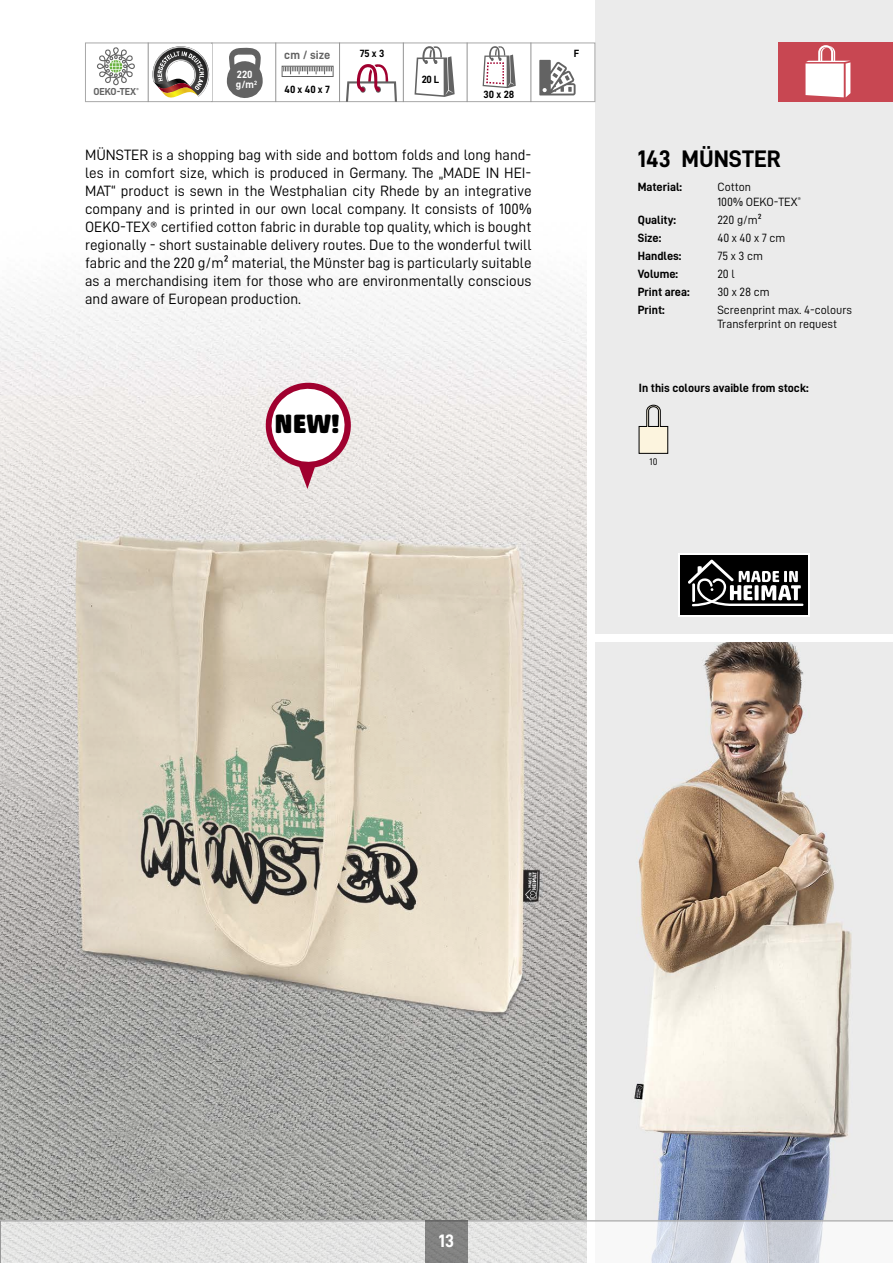
<style>
.page{position:relative;width:893px;height:1263px;background:#fff}
.page>*{position:absolute;margin:0;border:0;box-sizing:border-box;transform-origin:0 0}
.t1{font:900 27px "Akko Rounded Pro";color:#000}
.t2{font:24px "D DIN Bold";color:#000}
.t3{font:18px "D DIN Bold";color:#fff}
.t4{font:15px/18px "D DIN";color:#000;text-align:justify}
.t5{font:12px/14.4px "D DIN";color:#000}
.t6{font:12px "D DIN Bold";color:#000}
.t7{font:12px "D DIN Bold";color:#636363}
.t8{font:10.5px "D DIN Bold";color:#000}
.t9{font:10.5px/9.9px "D DIN Bold";color:#fff}
.t10{font:10.2px "D DIN Bold";color:#636363}
.t11{font:9.6px "D DIN";color:#000}
</style>
<div class="page">
<div style="left:595px;top:0;width:298px;height:634px;background:#ebebeb"></div>
<img style="left:1px;top:42px;width:586px;height:1178px">
<img style="left:595px;top:642px;width:298px;height:578px">
<div style="left:778px;top:43px;width:115px;height:59px;background:#c84752"></div>
<svg style="left:805px;top:45px;width:45px;height:52px"></svg>
<div style="left:678px;top:553px;width:132px;height:64px;background:linear-gradient(to right,#fff,#fff)"></div>
<div style="left:680px;top:555px;width:128px;height:59px;background:#000"></div>
<svg style="left:688px;top:559px;width:115px;height:47px"></svg>
<div style="left:85px;top:43px;width:510px;height:59px;background:#fff"></div>
<div style="left:85px;top:43px;width:510px;height:59px;border:1px solid #939393"></div>
<hr style="left:339px;top:43px;width:1px;height:59px;background:#939393">
<hr style="left:275px;top:43px;width:1px;height:59px;background:#939393">
<hr style="left:212px;top:43px;width:1px;height:59px;background:#939393">
<hr style="left:403px;top:43px;width:1px;height:59px;background:#939393">
<hr style="left:467px;top:43px;width:1px;height:59px;background:#939393">
<hr style="left:148px;top:43px;width:1px;height:59px;background:#939393">
<svg style="left:414px;top:46px;width:41px;height:51px"></svg>
<svg style="left:483px;top:46px;width:33px;height:42px"></svg>
<svg style="left:227px;top:47px;width:36px;height:55px"></svg>
<svg style="left:539px;top:60px;width:37px;height:35px"></svg>
<svg style="left:346px;top:64px;width:51px;height:38px"></svg>
<div style="left:282px;top:66px;width:52px;height:11px;background:#fff;border:1px solid #636363"></div>
<svg style="left:283px;top:66px;width:49px;height:8px"></svg>
<svg style="left:97px;top:47px;width:38px;height:38px"></svg>
<hr style="left:530px;top:43px;width:1px;height:59px;background:#939393">
<svg style="left:260px;top:377px;width:96px;height:112px"></svg>
<div style="left:150px;top:45px;width:61px;height:56px;background:#fff"></div>
<svg style="left:153px;top:46px;width:56px;height:52px"></svg>
<svg style="left:0;top:1220px;width:893px;height:43px"></svg>
<svg style="left:639px;top:405px;width:29px;height:49px"></svg>
<p class="t10" style="left:94px;top:86px;width:47px">OEKO-TEX<sup>®</sup></p>
<p class="t9" style="left:236px;top:70px;width:23px">220 g/m<sup>2</sup></p>
<p class="t7" style="left:284px;top:48px;width:47px">cm / size</p>
<p class="t8" style="left:285px;top:83px;width:47px">40 x 40 x 7</p>
<p class="t8" style="left:360px;top:48px;width:26px">75 x 3</p>
<p class="t8" style="left:574px;top:48px;width:7px">F</p>
<p class="t8" style="left:422px;top:74px;width:19px">20 L</p>
<p class="t8" style="left:484px;top:88px;width:32px">30 x 28</p>
<p class="t4" style="left:85px;top:145px;width:448px">MÜNSTER is a shopping bag with side and bottom folds and long hand&shy;les in comfort size, which is produced in Germany. The „MADE IN HEI-MAT“ product is sewn in the Westphalian city Rhede by an integrative company and is printed in our own local company. It consists of 100% OEKO-TEX® certified cotton fabric in durable top quality, which is bought regionally - short sustainable delivery routes. Due to the wonderful twill fabric and the 220 g/m² material, the Münster bag is particularly suitable as a merchandising item for those who are environmentally conscious and aware of European production.</p>
<h1 class="t1" style="left:274px;top:407px;width:67px">NEW!</h1>
<h2 class="t2" style="left:638px;top:146px;width:145px">143 MÜNSTER</h2>
<p class="t6" style="left:638px;top:181px;width:46px">Material:</p>
<p class="t5" style="left:717px;top:180px;width:86px">Cotton<br>100% OEKO-TEX<sup>®</sup></p>
<p class="t6" style="left:638px;top:213px;width:40px">Quality:</p>
<p class="t5" style="left:717px;top:212px;width:46px">220 g/m²</p>
<p class="t6" style="left:638px;top:231px;width:25px">Size:</p>
<p class="t5" style="left:717px;top:230px;width:70px">40 x 40 x 7 cm</p>
<p class="t6" style="left:638px;top:249px;width:45px">Handles:</p>
<p class="t5" style="left:717px;top:248px;width:47px">75 x 3 cm</p>
<p class="t6" style="left:638px;top:267px;width:42px">Volume:</p>
<p class="t5" style="left:717px;top:266px;width:19px">20 l</p>
<p class="t6" style="left:638px;top:285px;width:53px">Print area:</p>
<p class="t5" style="left:717px;top:284px;width:54px">30 x 28 cm</p>
<p class="t6" style="left:638px;top:303px;width:28px">Print:</p>
<p class="t5" style="left:717px;top:302px;width:136px">Screenprint max. 4-colours<br>Transferprint on request</p>
<p class="t6" style="left:639px;top:381px;width:171px">In this colours avaible from stock:</p>
<p class="t11" style="left:650px;top:456px;width:9px">10</p>
<p class="t3" style="left:439px;top:1230px;width:17px">13</p>
</div>
